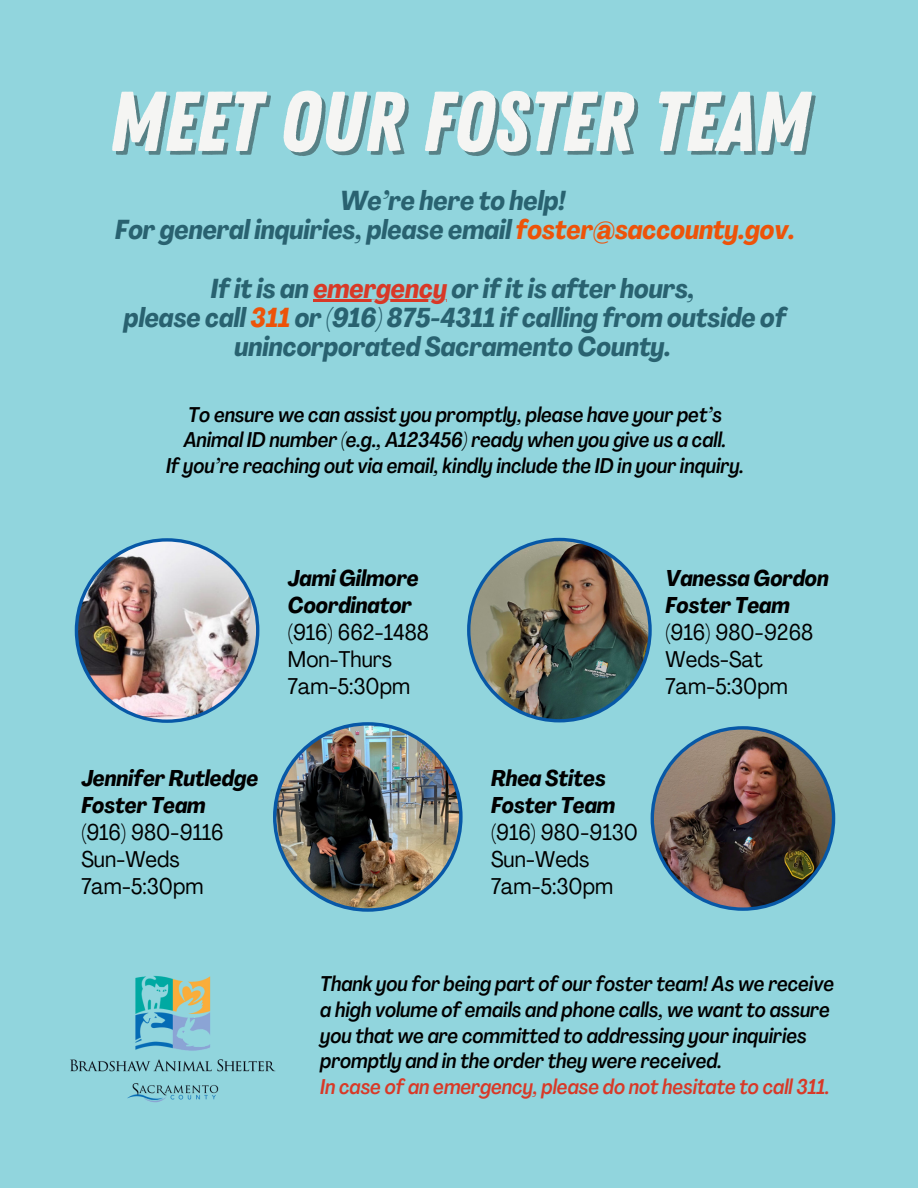
<style>
.page{position:relative;width:918px;height:1188px;background:#91d5dd}
.page>*{position:absolute;margin:0;border:0;box-sizing:border-box;transform-origin:0 0}
.t1{font:84.75px "Zing Rust Base";color:#f5f5f3}
.t2{font:italic 700 condensed 27px/29.2px "Agrandir";color:#296270;text-align:center}
.t3{font:condensed 22.5px "Agrandir";color:#000}
.t4{font:italic 700 condensed 22.5px "Agrandir";color:#000}
.t5{font:italic 500 condensed 21px/25.8px "Agrandir";color:#000}
.s1{color:#ed5309}
.s2{color:#d83927}
</style>
<div class="page">
<img style="left:70px;top:975px;width:206px;height:128px">
<img style="left:75px;top:538px;width:184px;height:185px">
<img style="left:273px;top:538px;width:562px;height:374px">
<hr style="left:313px;top:300px;width:134px;height:2px;background:#d83927">
<p class="t1" style="left:109px;top:72px;width:702px">MEET OUR FOSTER TEAM</p>
<p class="t2" style="left:115px;top:188px;width:681px">We’re here to help!<br>For general inquiries, please email <span class="s1">foster@saccounty.gov.</span></p>
<p class="t2" style="left:211px;top:276px;width:485px">If it is an <span class="s2">emergency</span> or if it is after hours,</p>
<p class="t2" style="left:124px;top:305px;width:664px">please call <span class="s1">311</span> or (916) 875-4311 if calling from outside of unincorporated Sacramento County.</p>
<p class="t5" style="left:166px;top:403px;width:580px;text-align:center">To ensure we can assist you promptly, please have your pet’s<br>Animal ID number (e.g., A123456) ready when you give us a call.<br>If you’re reaching out via email, kindly include the ID in your inquiry.</p>
<p class="t4" style="left:81px;top:770px;width:178px">Jennifer Rutledge</p>
<p class="t4" style="left:81px;top:797px;width:126px">Foster Team</p>
<p class="t3" style="left:81px;top:824px;width:144px">(916) 980-9116</p>
<p class="t3" style="left:81px;top:851px;width:100px">Sun-Weds</p>
<p class="t3" style="left:81px;top:878px;width:124px">7am-5:30pm</p>
<h2 class="t4" style="left:288px;top:569px;width:132px">Jami Gilmore</h2>
<h2 class="t4" style="left:288px;top:596px;width:125px">Coordinator</h2>
<h3 class="t3" style="left:288px;top:623px;width:142px">(916) 662-1488</h3>
<p class="t3" style="left:288px;top:650px;width:106px">Mon-Thurs</p>
<p class="t3" style="left:288px;top:677px;width:124px">7am-5:30pm</p>
<p class="t4" style="left:491px;top:770px;width:116px">Rhea Stites</p>
<p class="t4" style="left:491px;top:797px;width:126px">Foster Team</p>
<p class="t3" style="left:491px;top:824px;width:148px">(916) 980-9130</p>
<p class="t3" style="left:491px;top:851px;width:100px">Sun-Weds</p>
<p class="t3" style="left:491px;top:878px;width:124px">7am-5:30pm</p>
<p class="t4" style="left:666px;top:569px;width:165px">Vanessa Gordon</p>
<p class="t4" style="left:666px;top:596px;width:126px">Foster Team</p>
<p class="t3" style="left:666px;top:623px;width:149px">(916) 980-9268</p>
<p class="t3" style="left:666px;top:650px;width:99px">Weds-Sat</p>
<p class="t3" style="left:666px;top:677px;width:124px">7am-5:30pm</p>
<p class="t5" style="left:320px;top:973px;width:515px">Thank you for being part of our foster team! As we receive a high volume of emails and phone calls, we want to assure you that we are committed to addressing your inquiries promptly and in the order they were received.<br><span class="s2">In case of an emergency, please do not hesitate to call 311.</span></p>
</div>
